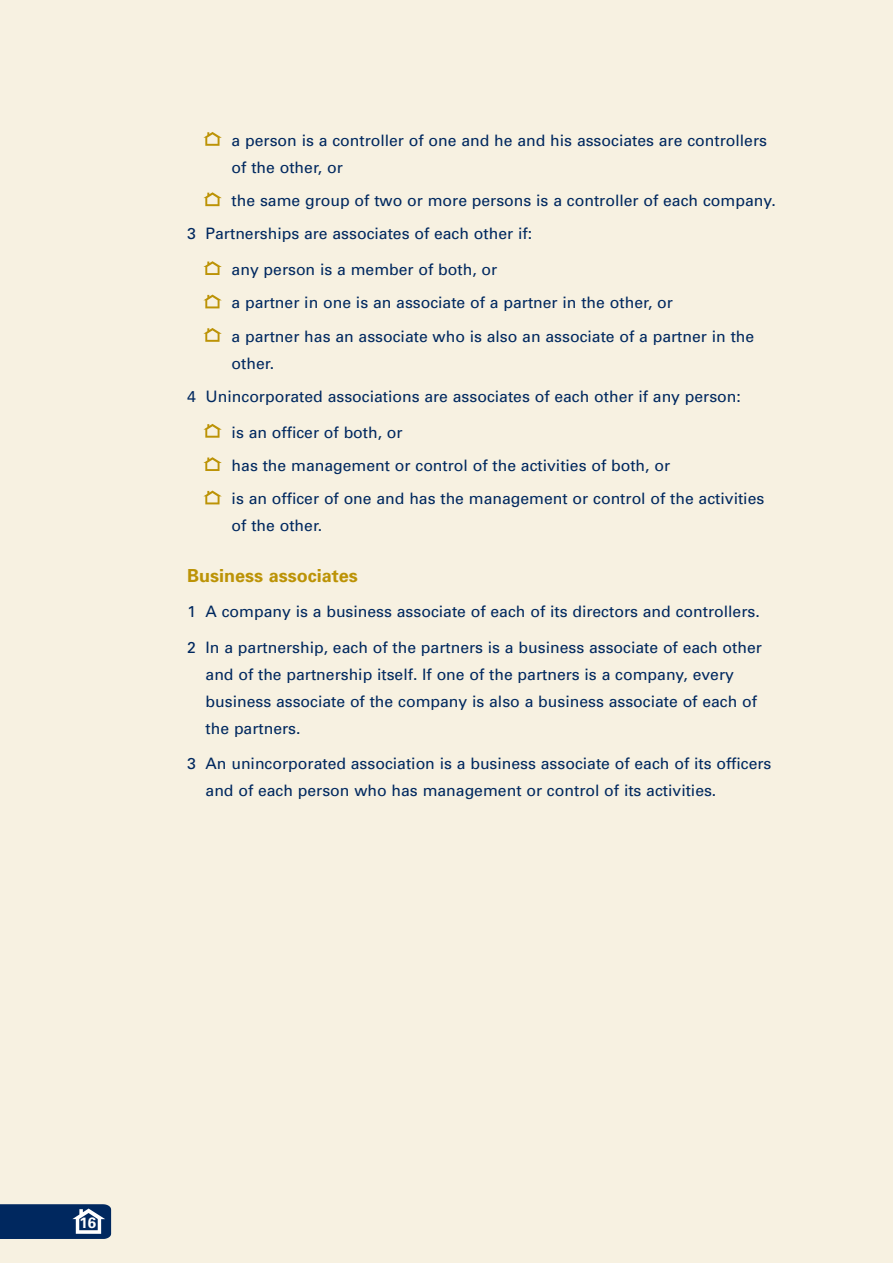
<style>
.page{position:relative;width:893px;height:1263px;background:#fff}
.page>*{position:absolute;margin:0;border:0;box-sizing:border-box;transform-origin:0 0}
.t1{font:700 18px "Univers";color:#bc9306}
.t2{font:15.75px/33.5px "Univers";color:#00285f}
.t3{font:700 15px "Univers";color:#fff}
</style>
<div class="page">
<div style="left:0;top:0;width:892px;height:1263px;background:#f7f1e1"></div>
<svg style="left:0;top:1204px;width:111px;height:35px;background:#163a6c"></svg>
<svg style="left:203px;top:491px;width:19px;height:13px"></svg>
<svg style="left:203px;top:457px;width:19px;height:14px"></svg>
<svg style="left:203px;top:424px;width:19px;height:14px"></svg>
<svg style="left:203px;top:328px;width:19px;height:14px"></svg>
<svg style="left:203px;top:295px;width:19px;height:13px"></svg>
<svg style="left:203px;top:261px;width:19px;height:14px"></svg>
<svg style="left:203px;top:192px;width:19px;height:14px"></svg>
<svg style="left:203px;top:132px;width:19px;height:14px"></svg>
<p class="t2" style="left:232px;top:128px;width:537px;line-height:27px">a person is a controller of one and he and his associates are controllers of the other, or</p>
<p class="t2" style="left:187px;top:185px;width:590px;text-indent:44px">the same group of two or more persons is a controller of each company.<br>3 Partnerships are associates of each other if:</p>
<p class="t2" style="left:232px;top:254px;width:524px">any person is a member of both, or<br>a partner in one is an associate of a partner in the other, or<br>a partner has an associate who is also an associate of a partner in the</p>
<p class="t2" style="left:187px;top:348px;width:555px;text-indent:44px">other.<br>4 Unincorporated associations are associates of each other if any person:</p>
<p class="t2" style="left:232px;top:417px;width:534px">is an officer of both, or<br>has the management or control of the activities of both, or<br>is an officer of one and has the management or control of the activities</p>
<p class="t2" style="left:232px;top:510px;width:92px">of the other.</p>
<p class="t1" style="left:187px;top:569px;width:172px">Business associates</p>
<p class="t2" style="left:187px;top:596px;width:574px">1 A company is a business associate of each of its directors and controllers.</p>
<p class="t2" style="left:205px;top:635px;width:558px;line-height:27px;text-indent:-18px">2 In a partnership, each of the partners is a business associate of each other and of the partnership itself. If one of the partners is a company, every business associate of the company is also a business associate of each of the partners.</p>
<p class="t2" style="left:205px;top:752px;width:567px;line-height:27px;text-indent:-18px">3 An unincorporated association is a business associate of each of its officers and of each person who has management or control of its activities.</p>
<p class="t3" style="left:80px;top:1218px;width:18px">16</p>
</div>
